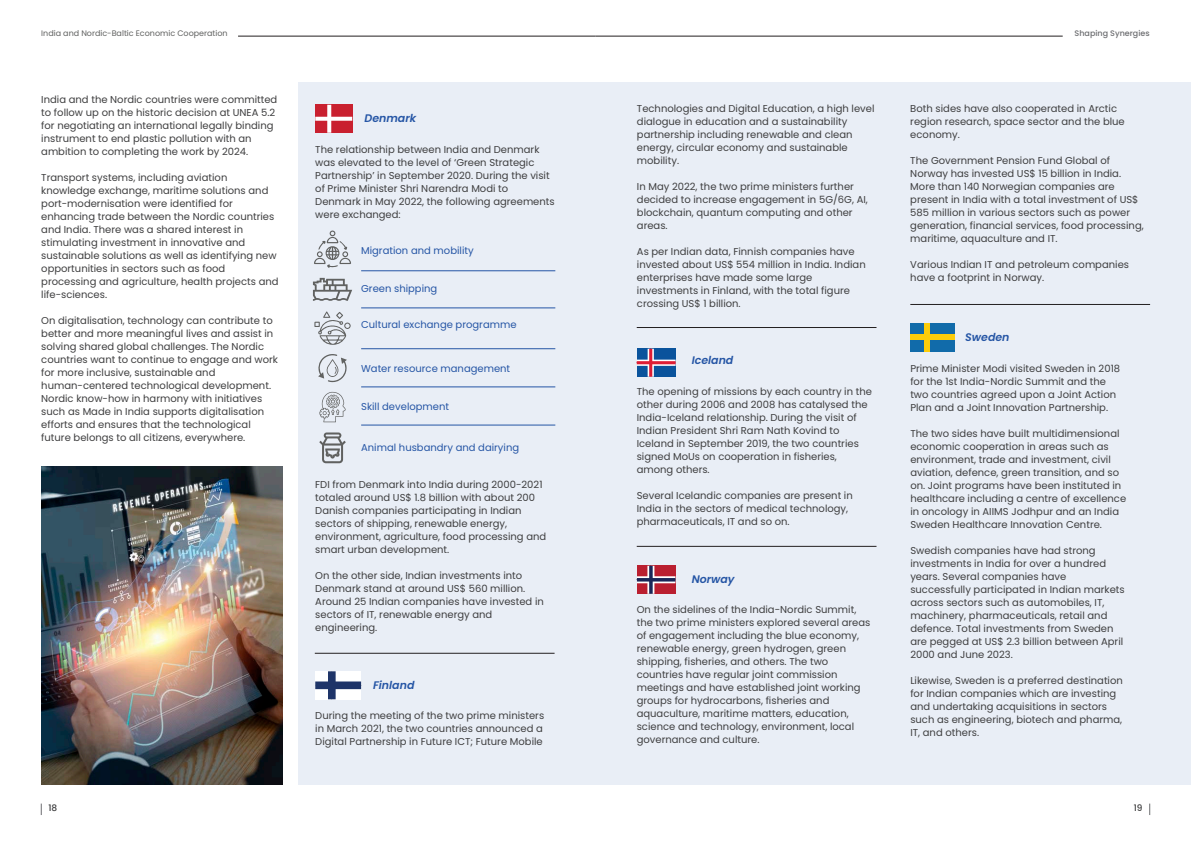
<style>
.page{position:relative;width:1191px;height:842px;background:#fff}
.page>*{position:absolute;margin:0;border:0;box-sizing:border-box;transform-origin:0 0}
.t1{font:italic 600 11px "Poppins";color:#2555a5}
.t2{font:10px/13px "Poppins";color:#3e3e3f}
.t3{font:10px "Poppins";color:#2555a5}
.t4{font:500 9px "Poppins";color:#3e3e3f}
.t5{font:8px "Poppins";color:#606160}
.t6{font:500 8px "Poppins";color:#6c6d70}
</style>
<div class="page">
<div style="left:298px;top:82px;width:893px;height:702px;background:#e9eef6"></div>
<svg style="left:1149px;top:803px;width:1px;height:12px"></svg>
<svg style="left:41px;top:803px;width:1px;height:12px"></svg>
<hr style="left:595px;top:36px;width:468px;height:1px;background:#231f20">
<hr style="left:238px;top:36px;width:357px;height:1px;background:#231f20">
<svg style="left:315px;top:105px;width:37px;height:28px"></svg>
<svg style="left:314px;top:231px;width:37px;height:37px"></svg>
<svg style="left:313px;top:278px;width:39px;height:23px"></svg>
<svg style="left:314px;top:311px;width:37px;height:34px"></svg>
<svg style="left:318px;top:354px;width:29px;height:28px"></svg>
<svg style="left:319px;top:392px;width:27px;height:30px"></svg>
<svg style="left:319px;top:432px;width:27px;height:31px"></svg>
<svg style="left:315px;top:671px;width:46px;height:28px"></svg>
<hr style="left:315px;top:653px;width:240px;height:1px;background:#231f20">
<hr style="left:637px;top:327px;width:239px;height:1px;background:#231f20">
<hr style="left:910px;top:304px;width:240px;height:1px;background:#231f20">
<hr style="left:637px;top:546px;width:239px;height:1px;background:#231f20">
<svg style="left:637px;top:349px;width:39px;height:28px"></svg>
<svg style="left:637px;top:566px;width:38px;height:28px"></svg>
<div style="left:910px;top:323px;width:45px;height:28px;background:#116baa"></div>
<div style="left:924px;top:323px;width:6px;height:28px;background:#fccd0a"></div>
<div style="left:910px;top:335px;width:45px;height:5px;background:#fccd0a"></div>
<hr style="left:361px;top:270px;width:194px;height:1px;background:#2555a5">
<hr style="left:361px;top:308px;width:194px;height:1px;background:#2555a5">
<hr style="left:361px;top:348px;width:194px;height:1px;background:#2555a5">
<hr style="left:361px;top:387px;width:194px;height:1px;background:#2555a5">
<hr style="left:361px;top:425px;width:194px;height:1px;background:#2555a5">
<img style="left:41px;top:466px;width:242px;height:318px">
<p class="t5" style="left:41px;top:29px;width:188px">India and Nordic-Baltic Economic Cooperation</p>
<p class="t2" style="left:41px;top:93px;width:238px">India and the Nordic countries were committed to follow up on the historic decision at UNEA 5.2 for negotiating an international legally binding instrument to end plastic pollution with an ambition to completing the work by 2024.</p>
<p class="t2" style="left:41px;top:171px;width:239px">Transport systems, including aviation knowledge exchange, maritime solutions and port-modernisation were identified for enhancing trade between the Nordic countries and India. There was a shared interest in stimulating investment in innovative and sustainable solutions as well as identifying new opportunities in sectors such as food processing and agriculture, health projects and life-sciences.</p>
<p class="t2" style="left:41px;top:314px;width:238px">On digitalisation, technology can contribute to better and more meaningful lives and assist in solving shared global challenges. The Nordic countries want to continue to engage and work for more inclusive, sustainable and human-centered technological development.<br>Nordic know-how in harmony with initiatives such as Made in India supports digitalisation efforts and ensures that the technological future belongs to all citizens, everywhere.</p>
<p class="t1" style="left:364px;top:112px;width:53px">Denmark</p>
<p class="t2" style="left:315px;top:143px;width:241px">The relationship between India and Denmark was elevated to the level of ‘Green Strategic Partnership’ in September 2020. During the visit of Prime Minister Shri Narendra Modi to Denmark in May 2022, the following agreements were exchanged:</p>
<p class="t3" style="left:361px;top:245px;width:114px">Migration and mobility</p>
<p class="t3" style="left:361px;top:282px;width:78px">Green shipping</p>
<p class="t3" style="left:361px;top:319px;width:157px">Cultural exchange programme</p>
<p class="t3" style="left:361px;top:362px;width:151px">Water resource management</p>
<p class="t3" style="left:361px;top:401px;width:89px">Skill development</p>
<p class="t3" style="left:361px;top:441px;width:160px">Animal husbandry and dairying</p>
<p class="t2" style="left:315px;top:478px;width:232px">FDI from Denmark into India during 2000-2021 totaled around US$ 1.8 billion with about 200<br>Danish companies participating in Indian sectors of shipping, renewable energy, environment, agriculture, food processing and smart urban development.</p>
<p class="t2" style="left:315px;top:569px;width:230px">On the other side, Indian investments into Denmark stand at around US$ 560 million.<br>Around 25 Indian companies have invested in sectors of IT, renewable energy and engineering.</p>
<p class="t1" style="left:373px;top:678px;width:43px">Finland</p>
<p class="t2" style="left:315px;top:709px;width:230px">During the meeting of the two prime ministers in March 2021, the two countries announced a<br>Digital Partnership in Future ICT; Future Mobile</p>
<p class="t2" style="left:637px;top:102px;width:239px">Technologies and Digital Education, a high level dialogue in education and a sustainability partnership including renewable and clean energy, circular economy and sustainable mobility.</p>
<p class="t2" style="left:637px;top:180px;width:232px">In May 2022, the two prime ministers further decided to increase engagement in 5G/6G, AI, blockchain, quantum computing and other areas.</p>
<p class="t2" style="left:637px;top:245px;width:230px">As per Indian data, Finnish companies have invested about US$ 554 million in India. Indian enterprises have made some large investments in Finland, with the total figure crossing US$ 1 billion.</p>
<p class="t1" style="left:692px;top:354px;width:43px">Iceland</p>
<p class="t2" style="left:637px;top:385px;width:237px">The opening of missions by each country in the other during 2006 and 2008 has catalysed the India-Iceland relationship. During the visit of Indian President Shri Ram Nath Kovind to Iceland in September 2019, the two countries signed MoUs on cooperation in fisheries, among others.</p>
<p class="t2" style="left:637px;top:489px;width:218px">Several Icelandic companies are present in<br>India in the sectors of medical technology, pharmaceuticals, IT and so on.</p>
<p class="t1" style="left:692px;top:572px;width:44px">Norway</p>
<p class="t2" style="left:637px;top:603px;width:235px">On the sidelines of the India-Nordic Summit, the two prime ministers explored several areas of engagement including the blue economy, renewable energy, green hydrogen, green shipping, fisheries, and others. The two countries have regular joint commission meetings and have established joint working groups for hydrocarbons, fisheries and aquaculture, maritime matters, education, science and technology, environment, local governance and culture.</p>
<p class="t6" style="left:1075px;top:29px;width:77px">Shaping Synergies</p>
<p class="t2" style="left:910px;top:102px;width:216px">Both sides have also cooperated in Arctic region research, space sector and the blue economy.</p>
<p class="t2" style="left:910px;top:154px;width:235px">The Government Pension Fund Global of Norway has invested US$ 15 billion in India.<br>More than 140 Norwegian companies are present in India with a total investment of US$ 585 million in various sectors such as power generation, financial services, food processing, maritime, aquaculture and IT.</p>
<p class="t2" style="left:910px;top:258px;width:220px">Various Indian IT and petroleum companies have a footprint in Norway.</p>
<p class="t1" style="left:965px;top:331px;width:46px">Sweden</p>
<p class="t2" style="left:910px;top:362px;width:211px">Prime Minister Modi visited Sweden in 2018 for the 1st India-Nordic Summit and the two countries agreed upon a Joint Action Plan and a Joint Innovation Partnership.</p>
<p class="t2" style="left:910px;top:427px;width:217px">The two sides have built multidimensional economic cooperation in areas such as environment, trade and investment, civil aviation, defence, green transition, and so on. Joint programs have been instituted in healthcare including a centre of excellence in oncology in AIIMS Jodhpur and an India Sweden Healthcare Innovation Centre.</p>
<p class="t2" style="left:910px;top:544px;width:216px">Swedish companies have had strong investments in India for over a hundred years. Several companies have successfully participated in Indian markets across sectors such as automobiles, IT, machinery, pharmaceuticals, retail and defence. Total investments from Sweden are pegged at US$ 2.3 billion between April 2000 and June 2023.</p>
<p class="t2" style="left:910px;top:674px;width:214px">Likewise, Sweden is a preferred destination for Indian companies which are investing and undertaking acquisitions in sectors such as engineering, biotech and pharma, IT, and others.</p>
<p class="t4" style="left:48px;top:802px;width:10px">18</p>
<p class="t4" style="left:1134px;top:802px;width:10px">19</p>
</div>
